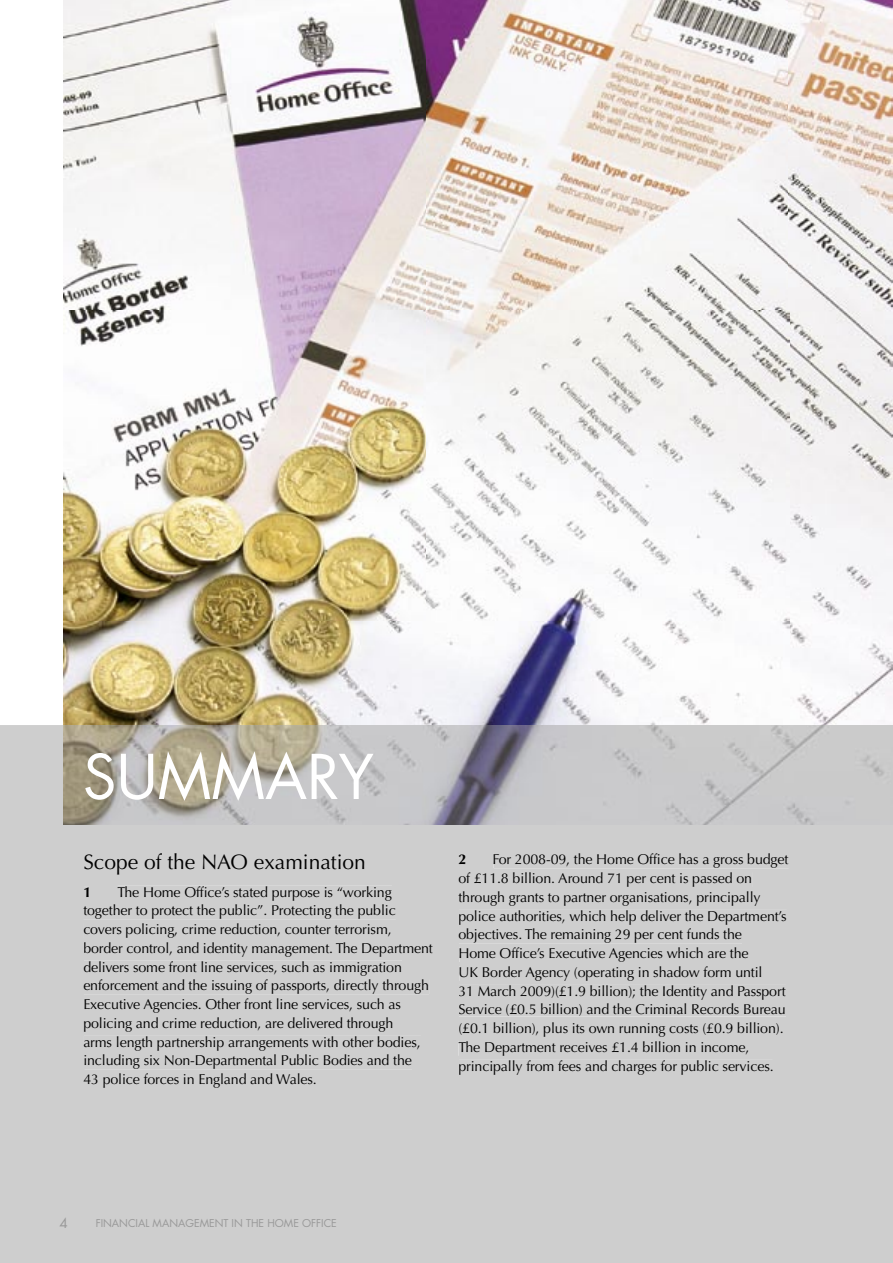
<style>
.page{position:relative;width:893px;height:1263px;background:#fff}
.page>*{position:absolute;margin:0;border:0;box-sizing:border-box;transform-origin:0 0}
.t1{font:60px "Futura Std";color:#fff}
.t2{font:21px "Optima LT Std";color:#000}
.t3{font:14.25px/18.8px "Optima LT Std";letter-spacing:-.01em;color:#000}
.t4{font:700 14.25px "Optima LT Std";color:#000}
.t5{font:13.5px "Futura Std";color:#999}
.t6{font:10.5px "Futura Std";color:#999}
</style>
<div class="page">
<img style="left:64px;top:0;width:829px;height:725px">
<svg style="left:0;top:725px;width:893px;height:538px;background:#c9c9c8"></svg>
<div style="left:84px;top:853px;width:280px;height:22px;background:#cecece"></div>
<div style="left:84px;top:887px;width:5px;height:10px;background:#cecece"></div>
<div style="left:118px;top:886px;width:274px;height:14px;background:#cecece"></div>
<div style="left:84px;top:904px;width:312px;height:15px;background:#cecece"></div>
<div style="left:84px;top:923px;width:308px;height:15px;background:#cecece"></div>
<div style="left:84px;top:942px;width:349px;height:15px;background:#cecece"></div>
<div style="left:84px;top:961px;width:318px;height:14px;background:#cecece"></div>
<div style="left:84px;top:979px;width:345px;height:15px;background:#cecece"></div>
<div style="left:85px;top:998px;width:316px;height:15px;background:#cecece"></div>
<div style="left:84px;top:1017px;width:309px;height:15px;background:#cecece"></div>
<div style="left:84px;top:1036px;width:337px;height:14px;background:#cecece"></div>
<div style="left:85px;top:1054px;width:327px;height:15px;background:#cecece"></div>
<div style="left:84px;top:1073px;width:233px;height:15px;background:#cecece"></div>
<div style="left:459px;top:855px;width:6px;height:9px;background:#cecece"></div>
<div style="left:494px;top:853px;width:295px;height:15px;background:#cecece"></div>
<div style="left:459px;top:872px;width:293px;height:15px;background:#cecece"></div>
<div style="left:459px;top:891px;width:302px;height:15px;background:#cecece"></div>
<div style="left:459px;top:910px;width:328px;height:14px;background:#cecece"></div>
<div style="left:459px;top:928px;width:283px;height:15px;background:#cecece"></div>
<div style="left:460px;top:947px;width:289px;height:15px;background:#cecece"></div>
<div style="left:460px;top:966px;width:302px;height:15px;background:#cecece"></div>
<div style="left:459px;top:985px;width:327px;height:14px;background:#cecece"></div>
<div style="left:459px;top:1004px;width:327px;height:12px;background:#cecece"></div>
<div style="left:459px;top:1022px;width:323px;height:15px;background:#cecece"></div>
<div style="left:459px;top:1041px;width:290px;height:15px;background:#cecece"></div>
<div style="left:459px;top:1060px;width:313px;height:14px;background:#cecece"></div>
<h1 class="t1" style="left:83px;top:739px;width:292px">SUMMARY</h1>
<h2 class="t2" style="left:83px;top:850px;width:284px">Scope of the NAO examination</h2>
<p class="t4" style="left:83px;top:883px;width:9px">1</p>
<p class="t3" style="left:83px;top:882px;width:351px;text-indent:34px">The Home Office’s stated purpose is “working together to protect the public”. Protecting the public covers policing, crime reduction, counter terrorism, border control, and identity management. The Department delivers some front line services, such as immigration enforcement and the issuing of passports, directly through Executive Agencies. Other front line services, such as policing and crime reduction, are delivered through<br>arms length partnership arrangements with other bodies, including six Non-Departmental Public Bodies and the<br>43 police forces in England and Wales.</p>
<p class="t3" style="left:458px;top:850px;width:332px;text-indent:34px">For 2008-09, the Home Office has a gross budget of £11.8 billion. Around 71 per cent is passed on through grants to partner organisations, principally police authorities, which help deliver the Department’s objectives. The remaining 29 per cent funds the<br>Home Office’s Executive Agencies which are the<br>UK Border Agency (operating in shadow form until<br>31 March 2009)(£1.9 billion); the Identity and Passport Service (£0.5 billion) and the Criminal Records Bureau (£0.1 billion), plus its own running costs (£0.9 billion).<br>The Department receives £1.4 billion in income, principally from fees and charges for public services.</p>
<p class="t4" style="left:458px;top:851px;width:9px">2</p>
<p class="t5" style="left:60px;top:1214px;width:10px">4</p>
<p class="t6" style="left:96px;top:1216px;width:243px">FINANCIAL MANAGEMENT IN THE HOME OFFICE</p>
</div>
